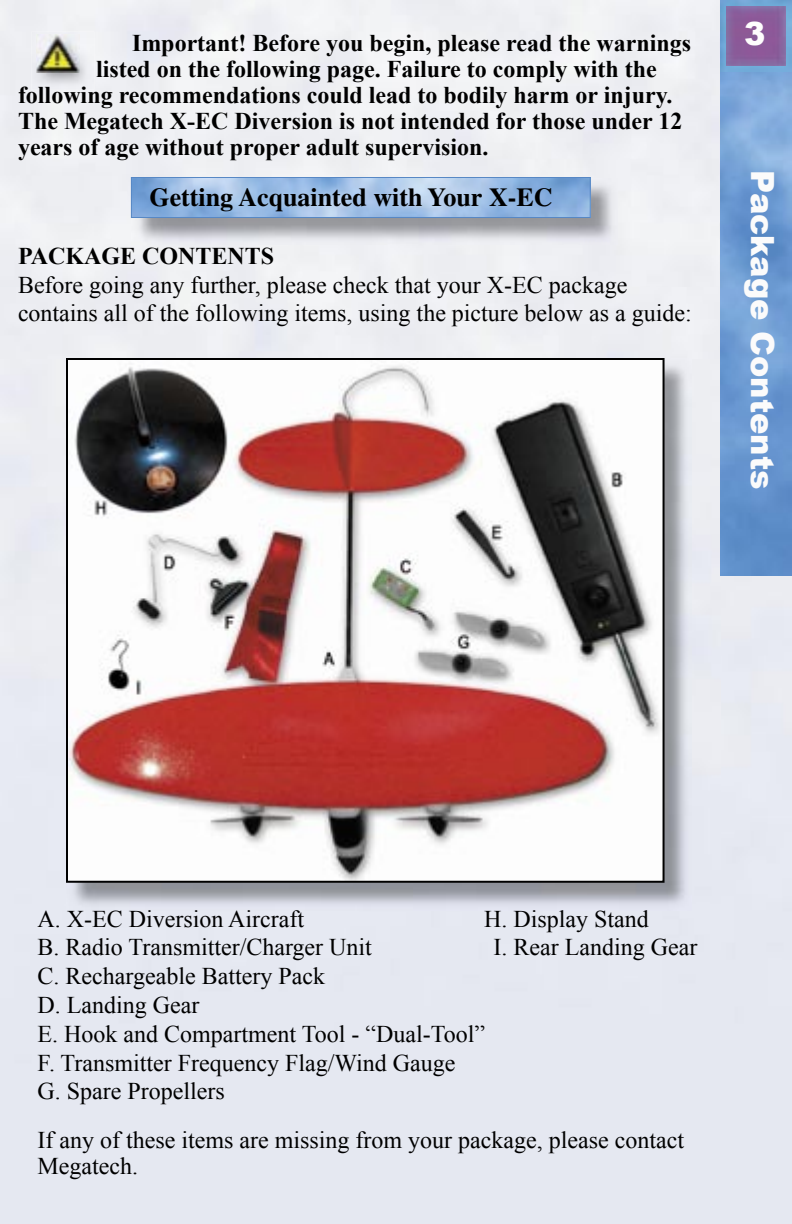
<style>
.page{position:relative;width:792px;height:1224px;background:#fff}
.page>*{position:absolute;margin:0;border:0;box-sizing:border-box;transform-origin:0 0}
.t1{font:900 32px "Arial";color:#fbfbfb}
.t2{font:900 32px "Arial";color:#fefdfd}
.t3{font:700 26px "Times";color:#000}
.t4{font:24px/28.8px "Times New Roman";color:#000}
.t5{font:700 24px "Times New Roman";color:#000}
</style>
<div class="page">
<img style="left:36px;top:34px;width:44px;height:38px">
<img style="left:720px;top:72px;width:72px;height:504px">
<img style="left:720px;top:0;width:72px;height:72px">
<svg style="left:131px;top:177px;width:460px;height:41px"></svg>
<svg style="left:66px;top:358px;width:599px;height:525px"></svg>
<p class="t5" style="left:132px;top:26px;width:561px">Important! Before you begin, please read the warnings</p>
<p class="t5" style="left:96px;top:52px;width:562px">listed on the following page. Failure to comply with the</p>
<p class="t5" style="left:18px;top:78px;width:656px">following recommendations could lead to bodily harm or injury.</p>
<p class="t5" style="left:18px;top:104px;width:666px">The Megatech X-EC Diversion is not intended for those under 12</p>
<p class="t5" style="left:18px;top:130px;width:472px">years of age without proper adult supervision.</p>
<p class="t3" style="left:150px;top:182px;width:405px">Getting Acquainted with Your X-EC</p>
<p class="t5" style="left:18px;top:239px;width:258px">PACKAGE CONTENTS</p>
<p class="t4" style="left:18px;top:270px;width:675px">Before going any further, please check that your X-EC package contains all of the following items, using the picture below as a guide:</p>
<h1 class="t2" style="left:744px;top:10px;width:23px">3</h1>
<h1 class="t1" style="left:786px;top:170px;width:321px;rotate:90deg">Package Contents</h1>
<p class="t4" style="left:38px;top:904px;width:268px">A. X-EC Diversion Aircraft</p>
<p class="t4" style="left:484px;top:904px;width:166px">H. Display Stand</p>
<p class="t4" style="left:38px;top:933px;width:336px">B. Radio Transmitter/Charger Unit</p>
<p class="t4" style="left:494px;top:933px;width:205px">I. Rear Landing Gear</p>
<p class="t4" style="left:38px;top:961px;width:449px">C. Rechargeable Battery Pack<br>D. Landing Gear<br>E. Hook and Compartment Tool - “Dual-Tool”<br>F. Transmitter Frequency Flag/Wind Gauge<br>G. Spare Propellers</p>
<p class="t4" style="left:38px;top:1127px;width:648px;line-height:26px">If any of these items are missing from your package, please contact<br>Megatech.</p>
</div>
